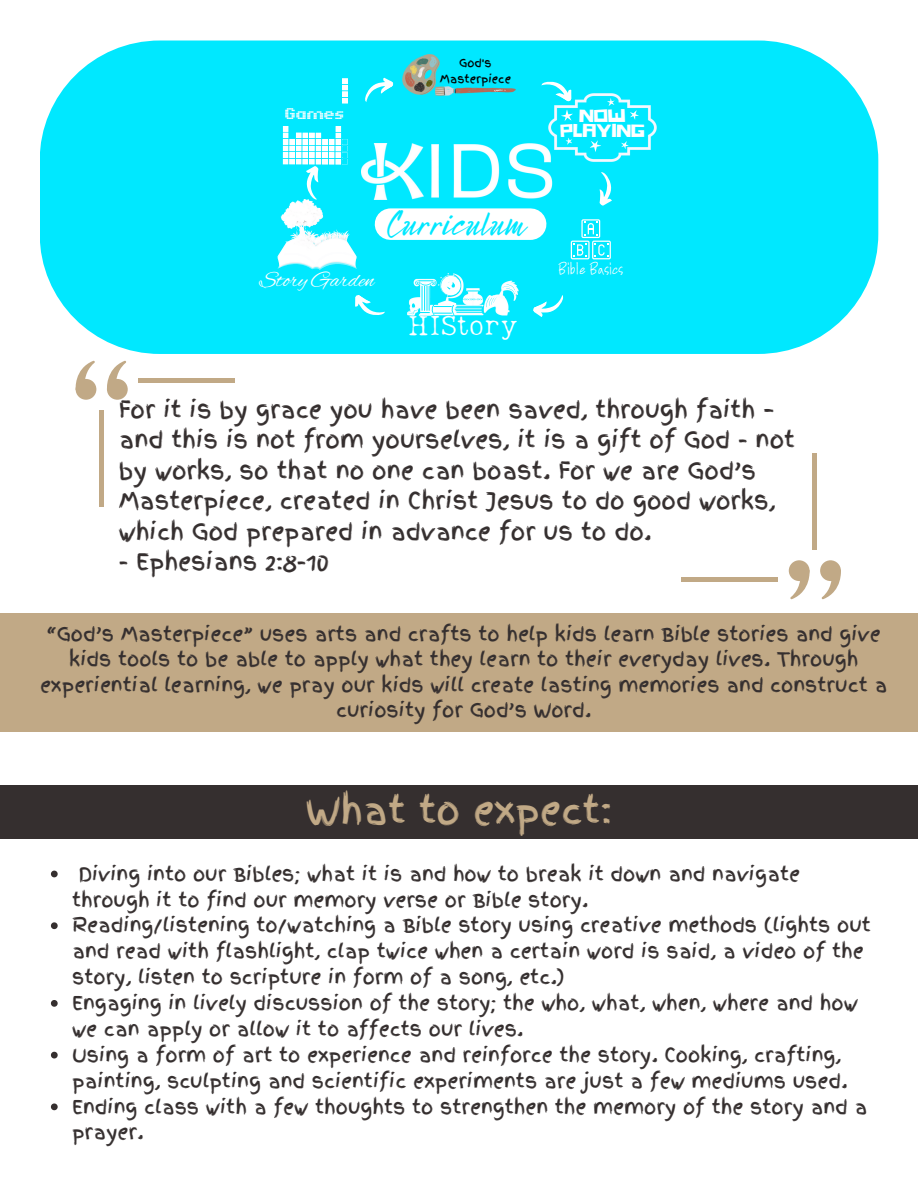
<style>
.page{position:relative;width:918px;height:1188px;background:#fff}
.page>*{position:absolute;margin:0;border:0;box-sizing:border-box;transform-origin:0 0}
.t1{font:37.2px "Bright Sunshine";color:#00e8ff}
.t2{font:37.05px "Finger Paint";color:#c1a986}
.t3{font:27.6px "Lumios TW Old";color:#fff}
.t4{font:22.8px/30.6px "Finger Paint";color:#352f2f}
.t5{font:22.8px "Alex Brush";color:#fff}
.t6{font:22.65px "Pixelion";color:#fff}
.t7{font:19.05px/25.8px "Finger Paint";color:#352f2f}
.t8{font:18.6px/15.5px "Hitchcut";color:#fff;text-align:center}
.t9{font:16.5px "Calligrapher Crayon 20";color:#fff}
.t10{font:11.1px/15.5px "Finger Paint";color:#000;text-align:center}
</style>
<div class="page">
<div style="left:40px;top:41px;width:838px;height:313px;background:#00e8ff;border-radius:120px"></div>
<img style="left:447px;top:273px;width:72px;height:25px">
<svg style="left:407px;top:275px;width:109px;height:40px"></svg>
<svg style="left:342px;top:78px;width:6px;height:26px"></svg>
<img style="left:278px;top:200px;width:78px;height:70px">
<img style="left:548px;top:93px;width:109px;height:69px">
<svg style="left:619px;top:139px;width:11px;height:11px"></svg>
<svg style="left:628px;top:108px;width:13px;height:13px"></svg>
<svg style="left:605px;top:97px;width:12px;height:11px"></svg>
<svg style="left:564px;top:137px;width:10px;height:10px"></svg>
<svg style="left:589px;top:139px;width:13px;height:14px"></svg>
<img style="left:402px;top:54px;width:37px;height:41px">
<img style="left:435px;top:86px;width:80px;height:9px">
<svg style="left:365px;top:77px;width:29px;height:25px"></svg>
<svg style="left:541px;top:81px;width:35px;height:41px"></svg>
<svg style="left:600px;top:172px;width:12px;height:34px"></svg>
<svg style="left:533px;top:295px;width:31px;height:22px"></svg>
<svg style="left:355px;top:295px;width:30px;height:20px"></svg>
<svg style="left:283px;top:126px;width:65px;height:74px"></svg>
<svg style="left:107px;top:379px;width:21px;height:21px"></svg>
<svg style="left:107px;top:360px;width:20px;height:36px"></svg>
<div style="left:76px;top:379px;width:20px;height:21px;background:#c1a986;border-radius:50%"></div>
<svg style="left:75px;top:360px;width:20px;height:36px"></svg>
<div style="left:99px;top:411px;width:5px;height:96px;background:#c1a986"></div>
<div style="left:139px;top:378px;width:96px;height:5px;background:#c1a986"></div>
<div style="left:789px;top:560px;width:21px;height:21px;background:#c1a986;border-radius:50%"></div>
<svg style="left:790px;top:564px;width:20px;height:36px"></svg>
<svg style="left:820px;top:560px;width:21px;height:21px"></svg>
<svg style="left:821px;top:564px;width:20px;height:36px"></svg>
<div style="left:812px;top:453px;width:5px;height:96px;background:#c1a986"></div>
<div style="left:682px;top:577px;width:96px;height:5px;background:#c1a986"></div>
<svg style="left:51px;top:871px;width:7px;height:6px"></svg>
<svg style="left:51px;top:922px;width:7px;height:7px"></svg>
<svg style="left:51px;top:1000px;width:7px;height:7px"></svg>
<svg style="left:51px;top:1052px;width:7px;height:6px"></svg>
<svg style="left:51px;top:1103px;width:7px;height:7px"></svg>
<svg style="left:571px;top:219px;width:40px;height:40px"></svg>
<div style="left:0;top:613px;width:918px;height:119px;background:#c1a986"></div>
<div style="left:0;top:785px;width:918px;height:54px;background:#352f2f"></div>
<div style="left:390px;top:208px;width:141px;height:32px;background:#fff"></div>
<img style="left:362px;top:143px;width:59px;height:57px">
<img style="left:421px;top:133px;width:138px;height:77px">
<p class="t6" style="left:286px;top:98px;width:60px">Games</p>
<p class="t10" style="left:440px;top:56px;width:73px">God's<br>Masterpiece</p>
<p class="t1" style="left:387px;top:195px;width:139px">Curriculum</p>
<p class="t5" style="left:260px;top:268px;width:116px">Story Garden</p>
<h3 class="t3" style="left:408px;top:307px;width:113px">HIStory</h3>
<p class="t8" style="left:560px;top:106px;width:86px">NOW<br>PLAYING</p>
<p class="t9" style="left:559px;top:259px;width:66px">Bible Basics</p>
<p class="t4" style="left:119px;top:394px;width:678px">For it is by grace you have been saved, through faith – and this is not from yourselves, it is a gift of God - not by works, so that no one can boast. For we are God’s Masterpiece, created in Christ Jesus to do good works, which God prepared in advance for us to do.</p>
<p class="t4" style="left:119px;top:547px;width:212px">- Ephesians 2:8-10</p>
<h1 class="t7" style="left:40px;top:621px;width:849px;text-align:center">“God’s Masterpiece” uses arts and crafts to help kids learn Bible stories and give kids tools to be able to apply what they learn to their everyday lives. Through experiential learning, we pray our kids will create lasting memories and construct a curiosity for God’s Word.</h1>
<p class="t2" style="left:306px;top:784px;width:307px">What to expect:</p>
<p class="t7" style="left:72px;top:861px;width:730px;text-indent:7px">Diving into our Bibles; what it is and how to break it down and navigate through it to find our memory verse or Bible story.</p>
<p class="t7" style="left:72px;top:913px;width:800px">Reading/listening to/watching a Bible story using creative methods (lights out and read with flashlight, clap twice when a certain word is said, a video of the story, listen to scripture in form of a song, etc.)</p>
<p class="t7" style="left:72px;top:990px;width:787px">Engaging in lively discussion of the story; the who, what, when, where and how we can apply or allow it to affects our lives.</p>
<p class="t7" style="left:72px;top:1042px;width:777px">Using a form of art to experience and reinforce the story. Cooking, crafting, painting, sculpting and scientific experiments are just a few mediums used.</p>
<p class="t7" style="left:72px;top:1094px;width:797px">Ending class with a few thoughts to strengthen the memory of the story and a prayer.</p>
</div>
